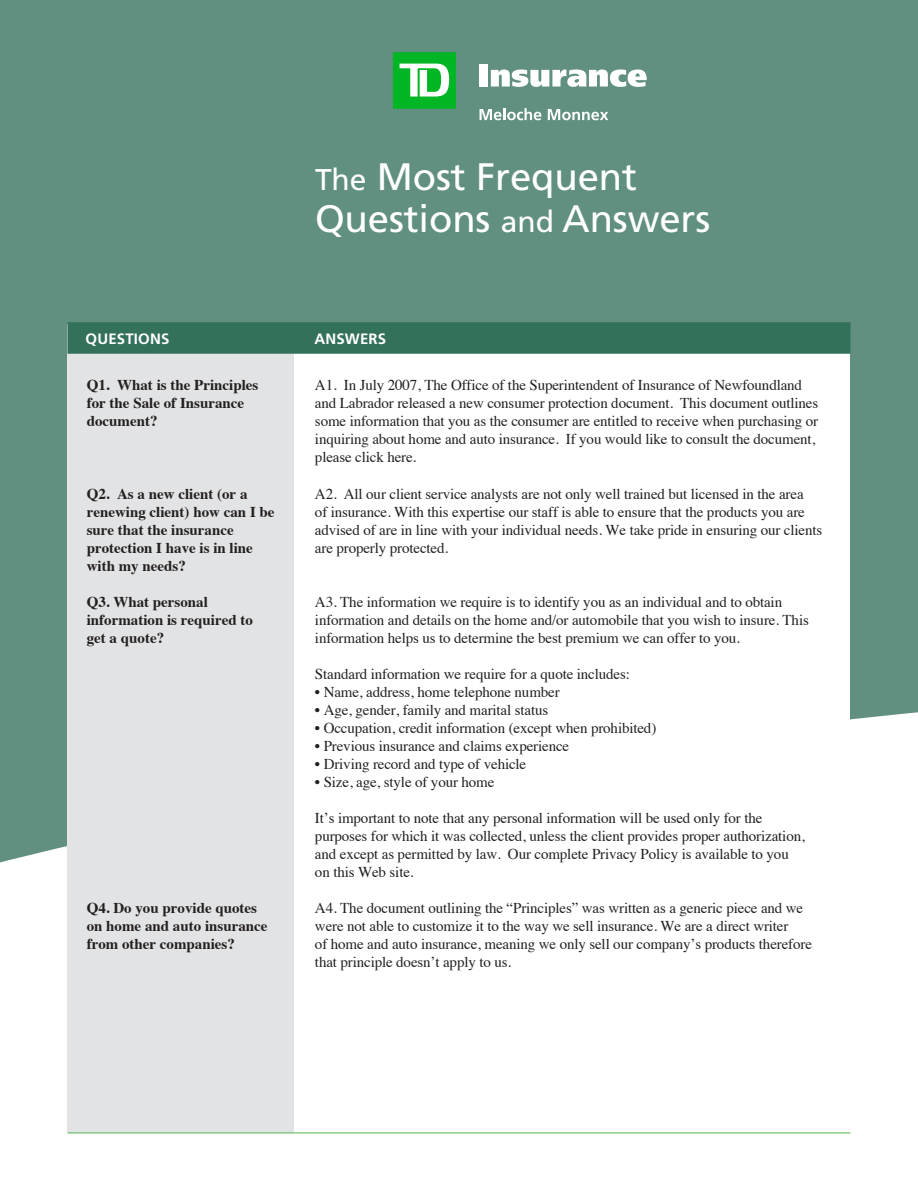
<style>
.page{position:relative;width:918px;height:1188px;background:#fff}
.page>*{position:absolute;margin:0;border:0;box-sizing:border-box;transform-origin:0 0}
.t1{font:38.25px/42px "Frutiger";letter-spacing:-.005em;color:#fff}
.t2{font:15px/18px "Times";letter-spacing:-.01em;color:#231f20}
.t3{font:700 15px/18px "Times";color:#231f20}
.t4{font:700 15px "Frutiger";letter-spacing:.01em;color:#fff}
.s1{font-size:30px}
</style>
<div class="page">
<div style="left:0;top:0;width:918px;height:866px;background:#619080"></div>
<div style="left:68px;top:327px;width:782px;height:621px;background:#fff"></div>
<div style="left:68px;top:324px;width:226px;height:808px;background:#e2e3e4"></div>
<div style="left:68px;top:322px;width:782px;height:32px;background:#33715a"></div>
<hr style="left:68px;top:1133px;width:782px;height:1px;background:#53b848">
<svg style="left:393px;top:52px;width:63px;height:57px"></svg>
<div style="left:479px;top:64px;width:9px;height:23px;background:#fff"></div>
<svg style="left:491px;top:69px;width:156px;height:18px"></svg>
<svg style="left:480px;top:108px;width:61px;height:12px"></svg>
<svg style="left:548px;top:109px;width:60px;height:11px"></svg>
<p class="t1" style="left:315px;top:156px;width:397px"><span class="s1">The</span> Most Frequent<br>Questions <span class="s1">and</span> Answers</p>
<p class="t4" style="left:86px;top:330px;width:85px">QUESTIONS</p>
<p class="t4" style="left:314px;top:330px;width:73px">ANSWERS</p>
<p class="t3" style="left:87px;top:375px;width:173px">Q1. What is the Principles for the Sale of Insurance document?</p>
<p class="t2" style="left:315px;top:375px;width:505px">A1. In July 2007, The Office of the Superintendent of Insurance of Newfoundland and Labrador released a new consumer protection document. This document outlines some information that you as the consumer are entitled to receive when purchasing or inquiring about home and auto insurance. If you would like to consult the document, please click here.</p>
<p class="t3" style="left:87px;top:483px;width:189px">Q2. As a new client (or a renewing client) how can I be sure that the insurance protection I have is in line with my needs?</p>
<p class="t2" style="left:315px;top:483px;width:509px">A2. All our client service analysts are not only well trained but licensed in the area<br>of insurance. With this expertise our staff is able to ensure that the products you are advised of are in line with your individual needs. We take pride in ensuring our clients are properly protected.</p>
<p class="t3" style="left:87px;top:591px;width:168px">Q3. What personal information is required to get a quote?</p>
<p class="t2" style="left:315px;top:591px;width:495px">A3. The information we require is to identify you as an individual and to obtain information and details on the home and/or automobile that you wish to insure. This information helps us to determine the best premium we can offer to you.</p>
<p class="t2" style="left:315px;top:663px;width:316px">Standard information we require for a quote includes:</p>
<p class="t2" style="left:315px;top:681px;width:246px">• Name, address, home telephone number</p>
<p class="t2" style="left:315px;top:699px;width:235px">• Age, gender, family and marital status</p>
<p class="t2" style="left:315px;top:717px;width:343px">• Occupation, credit information (except when prohibited)</p>
<p class="t2" style="left:315px;top:735px;width:256px">• Previous insurance and claims experience</p>
<p class="t2" style="left:315px;top:753px;width:213px">• Driving record and type of vehicle</p>
<p class="t2" style="left:315px;top:771px;width:181px">• Size, age, style of your home</p>
<p class="t2" style="left:315px;top:807px;width:491px">It’s important to note that any personal information will be used only for the purposes for which it was collected, unless the client provides proper authorization, and except as permitted by law. Our complete Privacy Policy is available to you on this Web site.</p>
<p class="t3" style="left:87px;top:897px;width:182px">Q4. Do you provide quotes on home and auto insurance from other companies?</p>
<p class="t2" style="left:315px;top:897px;width:499px">A4. The document outlining the “Principles” was written as a generic piece and we were not able to customize it to the way we sell insurance. We are a direct writer<br>of home and auto insurance, meaning we only sell our company’s products therefore that principle doesn’t apply to us.</p>
</div>
